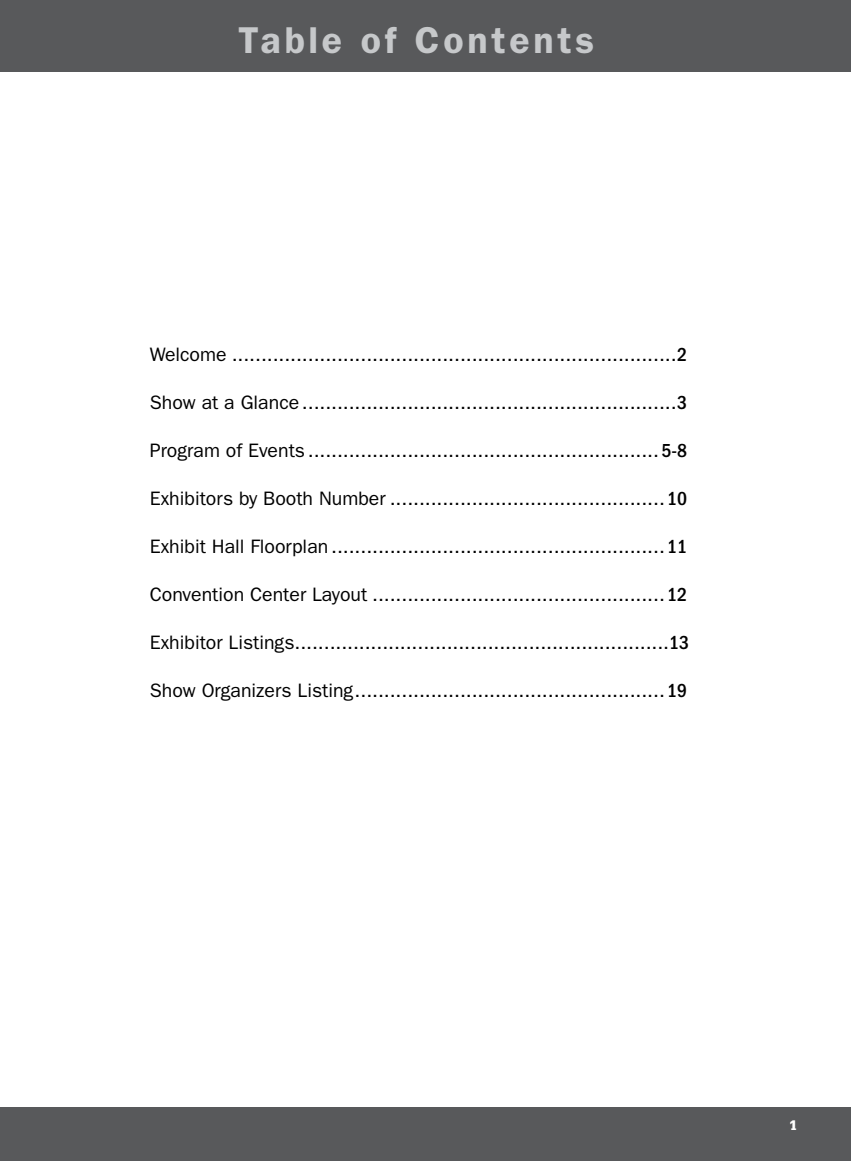
<style>
.page{position:relative;width:851px;height:1161px;background:#fff}
.page>*{position:absolute;margin:0;border:0;box-sizing:border-box;transform-origin:0 0}
.t1{font:600 37.5px "ITC Franklin Gothic Std";letter-spacing:.1em;color:#c6c8ca}
.t2{font:19.5px "ITC Franklin Gothic Std";color:#000}
.t3{font:900 13.5px "Glypha LT Std";color:#fff}
.s1{font-weight:500;font-stretch:condensed}
</style>
<div class="page">
<div style="left:0;top:0;width:850px;height:72px;background:#58595b"></div>
<div style="left:0;top:1107px;width:850px;height:54px;background:#58595b"></div>
<h1 class="t1" style="left:239px;top:18px;width:357px">Table of Contents</h1>
<p class="t2" style="left:150px;top:344px;width:538px">Welcome ............................................................................<span class="s1">2</span></p>
<p class="t2" style="left:150px;top:392px;width:538px">Show at a Glance ................................................................<span class="s1">3</span></p>
<p class="t2" style="left:150px;top:440px;width:539px">Program of Events ............................................................<span class="s1">5-8</span></p>
<p class="t2" style="left:150px;top:488px;width:538px">Exhibitors by Booth Number ...............................................<span class="s1">10</span></p>
<p class="t2" style="left:150px;top:536px;width:538px">Exhibit Hall Floorplan .........................................................<span class="s1">11</span></p>
<p class="t2" style="left:150px;top:584px;width:538px">Convention Center Layout ..................................................<span class="s1">12</span></p>
<p class="t2" style="left:150px;top:632px;width:540px">Exhibitor Listings................................................................<span class="s1">13</span></p>
<p class="t2" style="left:150px;top:680px;width:538px">Show Organizers Listing .....................................................<span class="s1">19</span></p>
<p class="t3" style="left:789px;top:1117px;width:9px">1</p>
</div>
